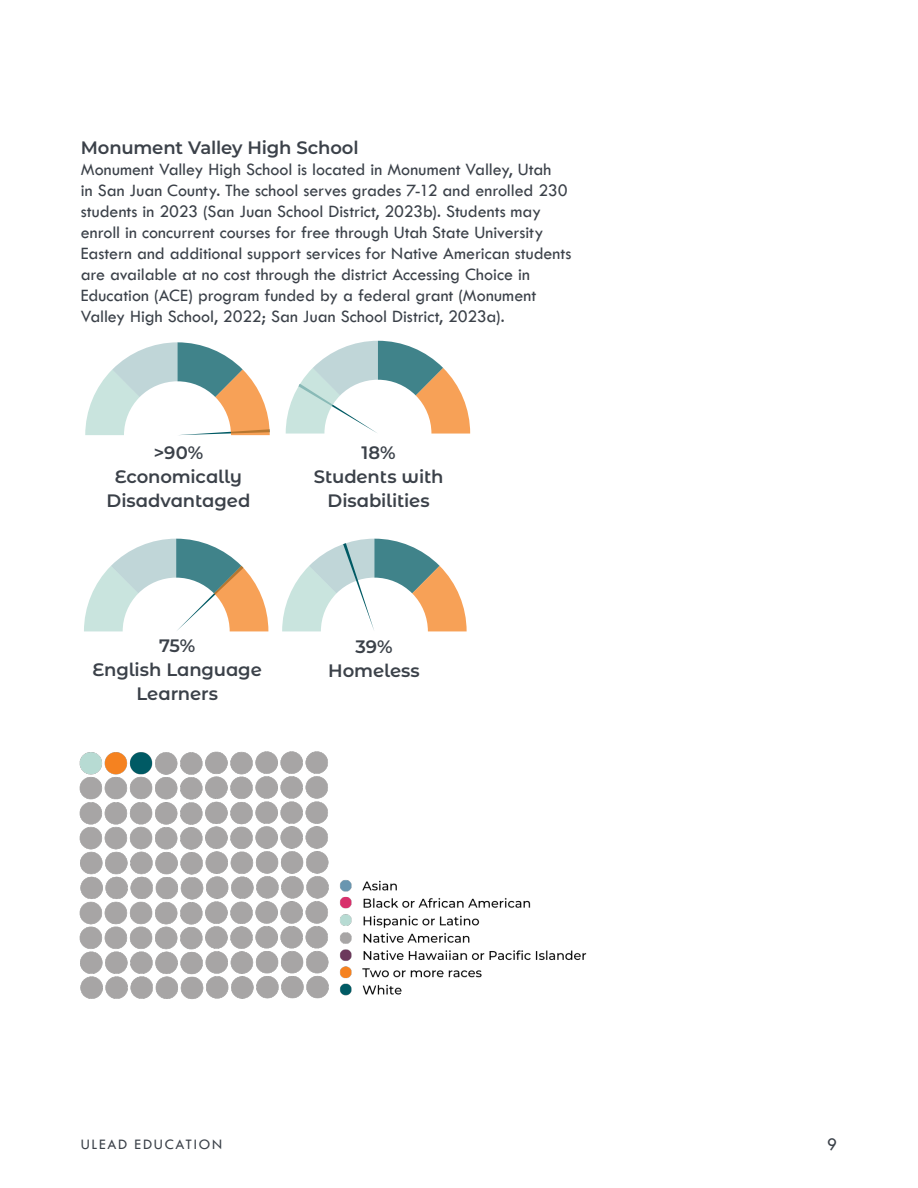
<style>
.page{position:relative;width:918px;height:1188px;background:#fff}
.page>*{position:absolute;margin:0;border:0;box-sizing:border-box;transform-origin:0 0}
.Normal_text_black{font:18px/21px "Tw Cen";color:#3b4149}
.Normal_text_black-2{font:600 18px "Montserrat";letter-spacing:-.005em;color:#3b4149}
.t1{font:15px "Tw Cen";letter-spacing:.115em;color:#3b4149}
</style>
<div class="page">
<svg style="left:85px;top:342px;width:185px;height:93px"></svg>
<svg style="left:286px;top:341px;width:184px;height:93px"></svg>
<svg style="left:84px;top:539px;width:184px;height:92px"></svg>
<svg style="left:282px;top:539px;width:185px;height:92px"></svg>
<img style="left:79px;top:751px;width:250px;height:248px">
<img style="left:339px;top:880px;width:248px;height:116px">
<h3 class="Normal_text_black-2" style="left:81px;top:135px;width:279px">Monument Valley High School</h3>
<p class="Normal_text_black" style="left:81px;top:159px;width:492px">Monument Valley High School is located in Monument Valley, Utah<br>in San Juan County. The school serves grades 7-12 and enrolled 230 students in 2023 (San Juan School District, 2023b). Students may enroll in concurrent courses for free through Utah State University Eastern and additional support services for Native American students are available at no cost through the district Accessing Choice in Education (ACE) program funded by a federal grant (Monument Valley High School, 2022; San Juan School District, 2023a).</p>
<p class="Normal_text_black-2" style="left:154px;top:440px;width:51px">&gt;90%</p>
<p class="Normal_text_black-2" style="left:115px;top:464px;width:129px">Economically</p>
<p class="Normal_text_black-2" style="left:107px;top:488px;width:145px">Disadvantaged</p>
<p class="Normal_text_black-2" style="left:159px;top:633px;width:38px">75%</p>
<p class="Normal_text_black-2" style="left:93px;top:657px;width:171px">English Language</p>
<p class="Normal_text_black-2" style="left:136px;top:681px;width:83px">Learners</p>
<p class="Normal_text_black-2" style="left:362px;top:440px;width:36px">18%</p>
<p class="Normal_text_black-2" style="left:314px;top:464px;width:131px">Students with</p>
<p class="Normal_text_black-2" style="left:328px;top:488px;width:104px">Disabilities</p>
<p class="Normal_text_black-2" style="left:355px;top:634px;width:39px">39%</p>
<p class="Normal_text_black-2" style="left:328px;top:658px;width:93px">Homeless</p>
<p class="t1" style="left:81px;top:1135px;width:143px">ULEAD EDUCATION</p>
<p class="Normal_text_black" style="left:827px;top:1133px;width:11px">9</p>
</div>
